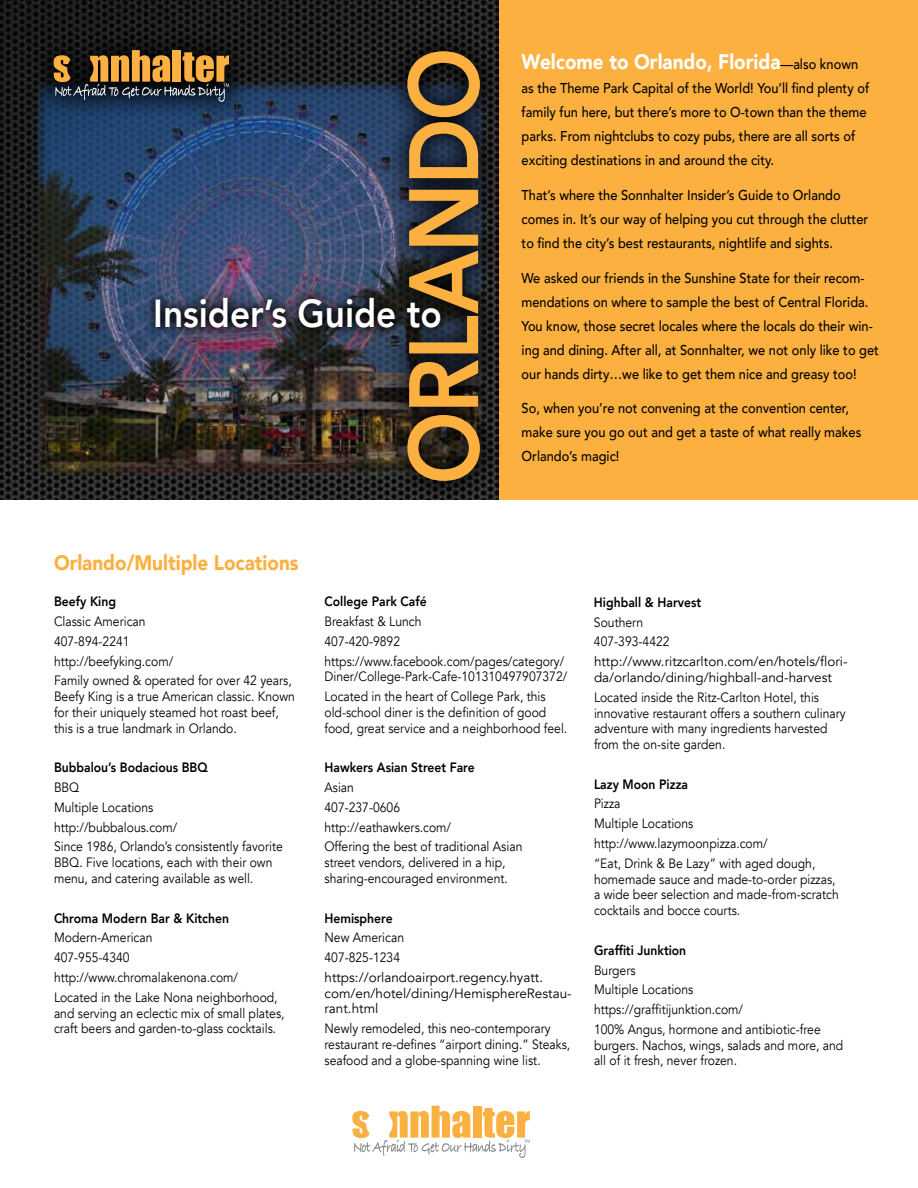
<style>
.page{position:relative;width:918px;height:1188px;background:#fff}
.page>*{position:absolute;margin:0;border:0;box-sizing:border-box;transform-origin:0 0}
.t1{font:800 97.5px "Avenir";letter-spacing:-.025em;color:#fbb040;scale:.9 1}
.t2{font:800 39px "Avenir";color:#fff;scale:.9 1}
.t3{font:900 21px "Avenir";color:#fff;scale:.9 1}
.t4{font:900 21px "Avenir";color:#fbb040;scale:.9 1}
.t5{font:500 14.25px/24px "Avenir";color:#000;scale:.9 1}
.t6{font:13.5px/19.8px "Avenir";color:#000;scale:.9 1}
.t7{font:800 13.5px "Avenir";color:#000;scale:.9 1}
.t8{font:13.5px/15.8px "Avenir";color:#000}
.s1{font-weight:500;font-size:14.25px;color:#000}
</style>
<div class="page">
<div style="left:485px;top:0;width:433px;height:500px;background:#fbb040"></div>
<img style="left:0;top:0;width:499px;height:500px">
<img style="left:39px;top:85px;width:345px;height:389px">
<svg style="left:31px;top:27px;width:221px;height:97px;background:#192636"></svg>
<svg style="left:54px;top:50px;width:175px;height:52px;background:#6a5533"></svg>
<svg style="left:384px;top:28px;width:115px;height:472px;background:#1c2027"></svg>
<svg style="left:352px;top:1106px;width:178px;height:52px"></svg>
<svg style="left:144px;top:287px;width:308px;height:52px;background:#2c2f3f"></svg>
<h1 class="t1" style="left:368px;top:484px;width:487px;rotate:-90deg">ORLANDO</h1>
<h2 class="t2" style="left:153px;top:283px;width:322px">Insider’s Guide to</h2>
<h3 class="t3" style="left:522px;top:44px;width:376px">Welcome to Orlando, Florida<span class="s1">—also known</span></h3>
<p class="t5" style="left:522px;top:75px;width:388px">as the Theme Park Capital of the World! You’ll find plenty of family fun here, but there’s more to O-town than the theme parks. From nightclubs to cozy pubs, there are all sorts of exciting destinations in and around the city.</p>
<p class="t5" style="left:522px;top:182px;width:387px">That’s where the Sonnhalter Insider’s Guide to Orlando comes in. It’s our way of helping you cut through the clutter to find the city’s best restaurants, nightlife and sights.</p>
<p class="t5" style="left:522px;top:265px;width:399px">We asked our friends in the Sunshine State for their recom&shy;mendations on where to sample the best of Central Florida.<br>You know, those secret locales where the locals do their win&shy;ing and dining. After all, at Sonnhalter, we not only like to get our hands dirty…we like to get them nice and greasy too!</p>
<p class="t5" style="left:522px;top:396px;width:379px">So, when you’re not convening at the convention center, make sure you go out and get a taste of what really makes</p>
<p class="t5" style="left:522px;top:444px;width:110px">Orlando’s magic!</p>
<h3 class="t4" style="left:54px;top:545px;width:273px">Orlando/Multiple Locations</h3>
<p class="t7" style="left:54px;top:591px;width:71px">Beefy King</p>
<p class="t6" style="left:54px;top:612px;width:266px">Classic American<br>407-894-2241<br>http://beefyking.com/<br>Family owned &amp; operated for over 42 years,</p>
<p class="t6" style="left:54px;top:689px;width:269px;line-height:15.8px">Beefy King is a true American classic. Known for their uniquely steamed hot roast beef, this is a true landmark in Orlando.</p>
<p class="t7" style="left:54px;top:757px;width:172px">Bubbalou’s Bodacious BBQ</p>
<p class="t6" style="left:54px;top:778px;width:256px">BBQ<br>Multiple Locations<br>http://bubbalous.com/<br>Since 1986, Orlando’s consistently favorite</p>
<p class="t6" style="left:54px;top:855px;width:244px;line-height:15.8px">BBQ. Five locations, each with their own menu, and catering available as well.</p>
<p class="t7" style="left:54px;top:907px;width:196px">Chroma Modern Bar &amp; Kitchen</p>
<p class="t6" style="left:54px;top:928px;width:250px">Modern-American<br>407-955-4340 http://www.chromalakenona.com/<br>Located in the Lake Nona neighborhood,</p>
<p class="t6" style="left:54px;top:1005px;width:258px;line-height:15.8px">and serving an eclectic mix of small plates, craft beers and garden-to-glass cocktails.</p>
<p class="t7" style="left:324px;top:591px;width:115px">College Park Café</p>
<p class="t6" style="left:324px;top:612px;width:268px">Breakfast &amp; Lunch<br>407-420-9892 https://www.facebook.com/pages/category/</p>
<p class="t6" style="left:324px;top:667px;width:271px">Diner/College-Park-Cafe-101310497907372/<br>Located in the heart of College Park, this</p>
<p class="t6" style="left:324px;top:705px;width:271px;line-height:15.8px">old-school diner is the definition of good food, great service and a neighborhood feel.</p>
<p class="t7" style="left:324px;top:757px;width:168px">Hawkers Asian Street Fare</p>
<p class="t6" style="left:324px;top:778px;width:221px">Asian<br>407-237-0606 http://eathawkers.com/<br>Offering the best of traditional Asian</p>
<p class="t6" style="left:324px;top:855px;width:205px;line-height:15.8px">street vendors, delivered in a hip, sharing-encouraged environment.</p>
<p class="t7" style="left:324px;top:907px;width:77px">Hemisphere</p>
<p class="t6" style="left:324px;top:928px;width:244px">New American<br>407-825-1234 https://orlandoairport.regency.hyatt.</p>
<p class="t8" style="left:324px;top:985px;width:249px">com/en/hotel/dining/HemisphereRestau&shy;rant.html</p>
<p class="t6" style="left:324px;top:1021px;width:275px;line-height:15.8px">Newly remodeled, this neo-contemporary restaurant re-defines “airport dining.” Steaks, seafood and a globe-spanning wine list.</p>
<p class="t7" style="left:594px;top:592px;width:121px">Highball &amp; Harvest</p>
<p class="t6" style="left:594px;top:612px;width:283px">Southern<br>407-393-4422 http://www.ritzcarlton.com/en/hotels/flori-</p>
<p class="t8" style="left:594px;top:668px;width:239px;line-height:19.8px">da/orlando/dining/highball-and-harvest<br>Located inside the Ritz-Carlton Hotel, this</p>
<p class="t6" style="left:594px;top:705px;width:281px;line-height:15.8px">innovative restaurant offers a southern culinary adventure with many ingredients harvested from the on-site garden.</p>
<p class="t7" style="left:594px;top:773px;width:106px">Lazy Moon Pizza</p>
<p class="t6" style="left:594px;top:794px;width:248px">Pizza<br>Multiple Locations http://www.lazymoonpizza.com/<br>“Eat, Drink &amp; Be Lazy” with aged dough,</p>
<p class="t6" style="left:594px;top:871px;width:273px;line-height:15.8px">homemade sauce and made-to-order pizzas, a wide beer selection and made-from-scratch cocktails and bocce courts.</p>
<p class="t7" style="left:594px;top:940px;width:104px">Graffiti Junktion</p>
<p class="t6" style="left:594px;top:960px;width:254px">Burgers<br>Multiple Locations https://graffitijunktion.com/<br>100% Angus, hormone and antibiotic-free</p>
<p class="t6" style="left:594px;top:1037px;width:279px;line-height:15.8px">burgers. Nachos, wings, salads and more, and all of it fresh, never frozen.</p>
</div>
